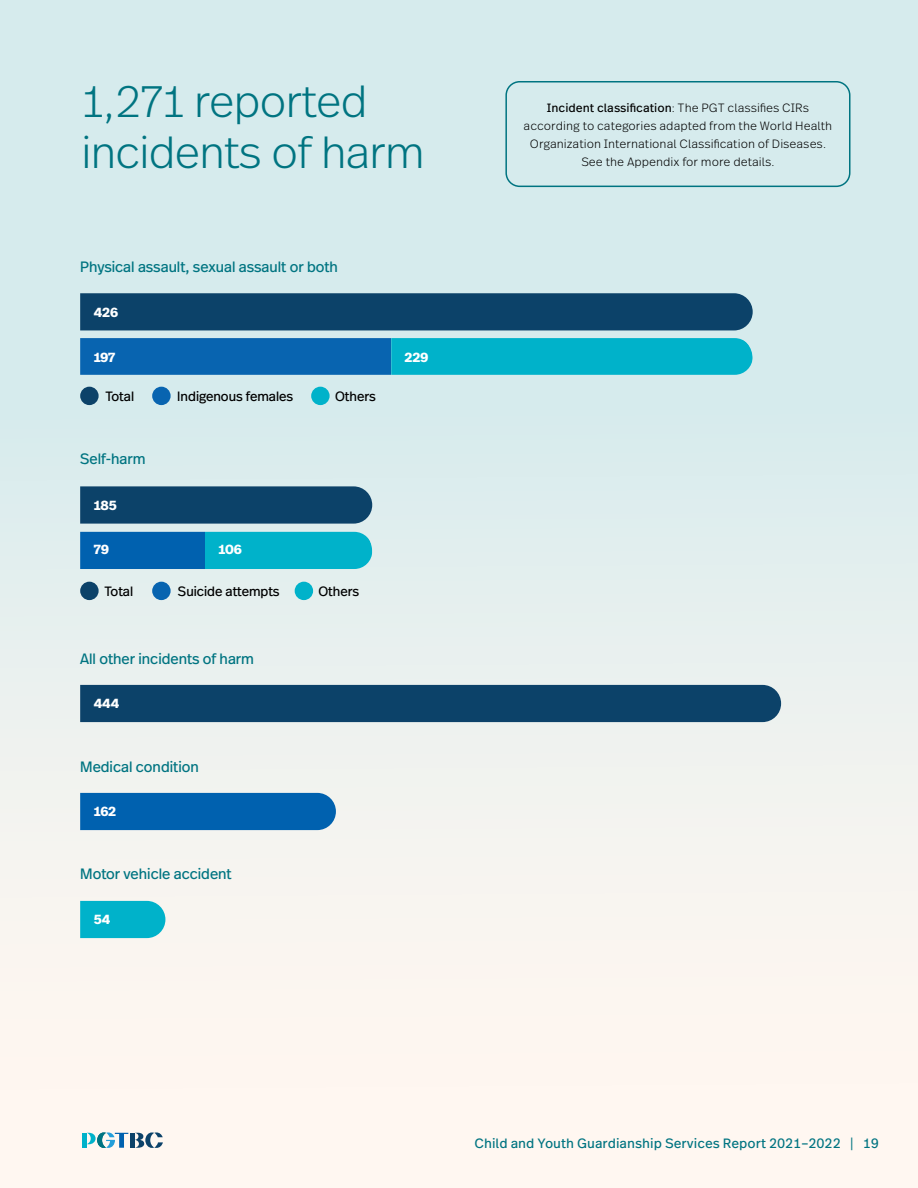
<style>
.page{position:relative;width:918px;height:1188px;background:#fff}
.page>*{position:absolute;margin:0;border:0;box-sizing:border-box;transform-origin:0 0}
.t1{font:300 45px/51px "Real Head Pro";color:#007481}
.t2{font:15px "Real Head Pro";color:#007481}
.t3{font:13.5px "Real Head Pro";color:#000}
.t4{font:13.5px "Real Text Pro";color:#007481}
.t5{font:700 13.5px "Real Head Pro";color:#fff}
.t6{font:300 12px/18px "Real Text Pro";color:#000;text-align:center}
.s1{font-weight:400}
</style>
<div class="page">
<div style="left:0;top:0;width:918px;height:1188px;background:linear-gradient(to bottom,#cce8ec,#fff7f1)"></div>
<div style="left:82px;top:1133px;width:5px;height:15px;background:#00b2ca"></div>
<svg style="left:87px;top:1132px;width:41px;height:16px"></svg>
<div style="left:130px;top:1133px;width:5px;height:15px;background:#0c4269"></div>
<svg style="left:135px;top:1132px;width:28px;height:16px"></svg>
<div style="left:505px;top:81px;width:345px;height:106px;border:2px solid #007481;border-radius:14px"></div>
<div style="left:80px;top:293px;width:673px;height:37px;background:#0c4269"></div>
<div style="left:391px;top:338px;width:362px;height:37px;background:#00b2ca"></div>
<div style="left:80px;top:338px;width:311px;height:37px;background:#0864b0"></div>
<div style="left:205px;top:532px;width:167px;height:37px;background:#00b2ca"></div>
<div style="left:80px;top:532px;width:125px;height:37px;background:#0061af"></div>
<div style="left:80px;top:387px;width:19px;height:18px;background:#0c4269;border-radius:50%"></div>
<div style="left:311px;top:387px;width:19px;height:18px;background:#00b2ca;border-radius:50%"></div>
<svg style="left:80px;top:486px;width:292px;height:38px;background:#13476d"></svg>
<div style="left:80px;top:685px;width:701px;height:37px;background:#0c4269"></div>
<div style="left:80px;top:793px;width:256px;height:37px;background:#0061af"></div>
<div style="left:80px;top:901px;width:85px;height:37px;background:#00b2ca"></div>
<div style="left:80px;top:582px;width:19px;height:18px;background:#0c4269;border-radius:50%"></div>
<div style="left:295px;top:582px;width:18px;height:18px;background:#00b2ca;border-radius:50%"></div>
<div style="left:152px;top:387px;width:19px;height:18px;background:#0864b0;border-radius:50%"></div>
<div style="left:152px;top:582px;width:19px;height:18px;background:#0864b0;border-radius:50%"></div>
<h1 class="t1" style="left:82px;top:74px;width:344px">1,271 reported incidents of harm</h1>
<p class="t2" style="left:80px;top:256px;width:259px">Physical assault, sexual assault or both</p>
<p class="t5" style="left:94px;top:302px;width:26px">426</p>
<p class="t5" style="left:94px;top:347px;width:23px">197</p>
<p class="t5" style="left:404px;top:347px;width:26px">229</p>
<p class="t3" style="left:105px;top:387px;width:30px">Total</p>
<p class="t3" style="left:177px;top:387px;width:117px">Indigenous females</p>
<p class="t3" style="left:335px;top:387px;width:42px">Others</p>
<p class="t2" style="left:80px;top:449px;width:67px">Self-harm</p>
<p class="t5" style="left:94px;top:495px;width:25px">185</p>
<p class="t5" style="left:94px;top:540px;width:17px">79</p>
<p class="t5" style="left:218px;top:540px;width:25px">106</p>
<p class="t3" style="left:104px;top:582px;width:30px">Total</p>
<p class="t3" style="left:178px;top:582px;width:103px">Suicide attempts</p>
<p class="t3" style="left:318px;top:582px;width:42px">Others</p>
<p class="t2" style="left:80px;top:648px;width:175px">All other incidents of harm</p>
<p class="t5" style="left:94px;top:694px;width:27px">444</p>
<p class="t2" style="left:80px;top:756px;width:120px">Medical condition</p>
<p class="t5" style="left:94px;top:802px;width:24px">162</p>
<p class="t2" style="left:80px;top:863px;width:153px">Motor vehicle accident</p>
<p class="t5" style="left:94px;top:910px;width:18px">54</p>
<p class="t6" style="left:524px;top:98px;width:310px"><span class="s1">Incident classification</span>: The PGT classifies CIRs according to categories adapted from the World Health Organization International Classification of Diseases.<br>See the Appendix for more details.</p>
<p class="t4" style="left:474px;top:1134px;width:406px">Child and Youth Guardianship Services Report 2021–2022 | 19</p>
</div>
